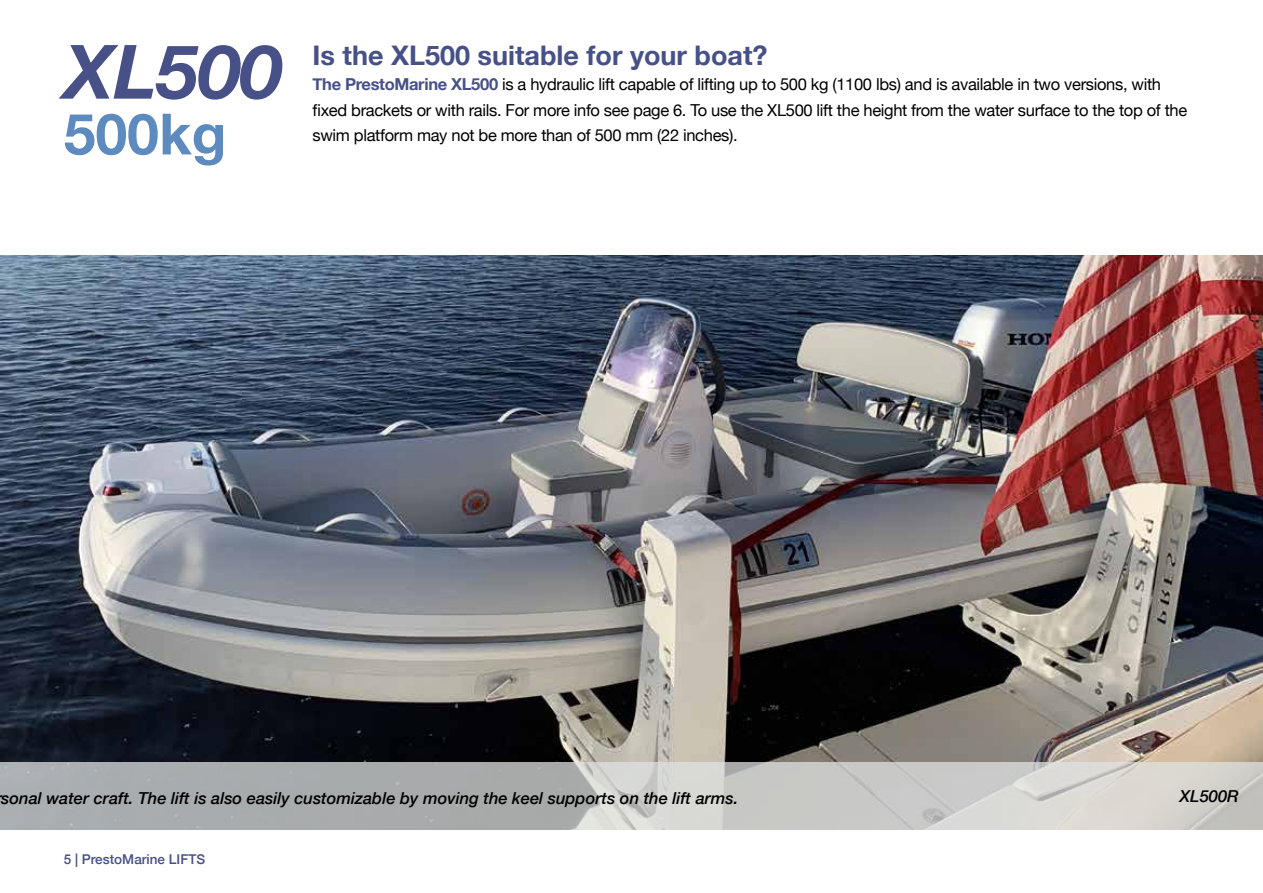
<style>
.page{position:relative;width:1263px;height:893px;background:#fff}
.page>*{position:absolute;margin:0;border:0;box-sizing:border-box;transform-origin:0 0}
.t1{font:italic 700 75px "Helvetica Neue";color:#475087}
.t2{font:700 57px "Helvetica Neue";color:#5d8abf}
.t3{font:700 27px "Helvetica Neue";color:#475087}
.t4{font:16.5px/25.5px "Helvetica Neue";letter-spacing:-.02em;color:#000}
.t5{font:italic 500 16.5px "Helvetica Neue";color:#000}
.t6{font:500 13.5px "Helvetica Neue";color:#475087}
.s1{font-weight:700;color:#475087}
</style>
<div class="page">
<img style="left:0;top:255px;width:1263px;height:508px">
<svg style="left:0;top:763px;width:1263px;height:67px;background:#bebfbd"></svg>
<h1 class="t1" style="left:64px;top:13px;width:220px">XL500</h1>
<h3 class="t3" style="left:313px;top:34px;width:457px">Is the XL500 suitable for your boat?</h3>
<p class="t4" style="left:313px;top:72px;width:876px"><span class="s1">The PrestoMarine XL500</span> is a hydraulic lift capable of lifting up to 500 kg (1100 lbs) and is available in two versions, with fixed brackets or with rails. For more info see page 6. To use the XL500 lift the height from the water surface to the top of the swim platform may not be more than of 500 mm (22 inches).</p>
<h2 class="t2" style="left:64px;top:89px;width:164px">500kg</h2>
<p class="t5" style="left:1px;top:784px;width:739px">sonal water craft. The lift is also easily customizable by moving the keel supports on the lift arms.</p>
<p class="t5" style="left:1179px;top:782px;width:61px">XL500R</p>
<p class="t6" style="left:64px;top:848px;width:143px">5 | PrestoMarine LIFTS</p>
</div>
